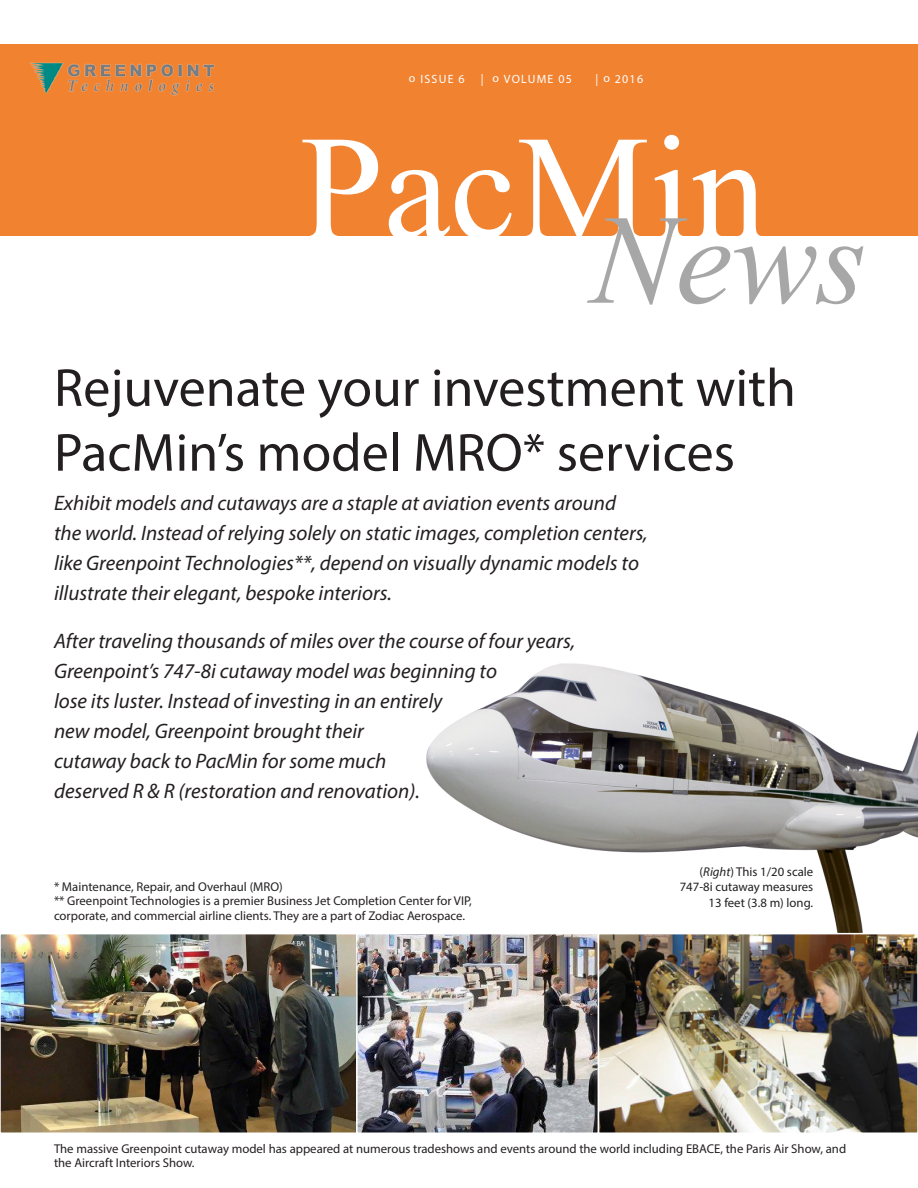
<style>
.page{position:relative;width:918px;height:1188px;background:#fff}
.page>*{position:absolute;margin:0;border:0;box-sizing:border-box;transform-origin:0 0}
.t1{font:150px "Times New Roman";color:#fff}
.t2{font:italic 127.5px "Times New Roman";color:#a7a7a7}
.t3{font:54px/64.8px "Myriad Pro";color:#231f20}
.Intro{font:italic 21px/30px "Myriad Pro";color:#231f20}
.Photo_Caption{font:12.75px/14.7px "Myriad Pro";color:#231f20}
.t4{font:12px "Myriad Pro";letter-spacing:.1em;color:#fff}
.s1{font-style:italic}
</style>
<div class="page">
<div style="left:0;top:44px;width:918px;height:192px;background:#f18230"></div>
<img style="left:30px;top:62px;width:185px;height:33px">
<img style="left:3px;top:936px;width:912px;height:195px">
<div style="left:0;top:933px;width:358px;height:201px;border:2px solid #fff"></div>
<div style="left:356px;top:933px;width:243px;height:201px;border:2px solid #fff"></div>
<img style="left:426px;top:663px;width:492px;height:270px">
<div style="left:598px;top:933px;width:320px;height:201px;border:2px solid #fff"></div>
<p class="t4" style="left:409px;top:72px;width:57px">ο ISSUE 6</p>
<p class="t4" style="left:481px;top:72px;width:93px">| ο VOLUME 05</p>
<p class="t4" style="left:596px;top:72px;width:49px">| ο 2016</p>
<h1 class="t1" style="left:300px;top:88px;width:468px">PacMin</h1>
<h2 class="t2" style="left:590px;top:172px;width:278px">News</h2>
<p class="t3" style="left:54px;top:355px;width:743px">Rejuvenate your investment with<br>PacMin’s model MRO* services</p>
<p class="Intro" style="left:54px;top:488px;width:595px">Exhibit models and cutaways are a staple at aviation events around the world. Instead of relying solely on static images, completion centers, like Greenpoint Technologies**, depend on visually dynamic models to illustrate their elegant, bespoke interiors.</p>
<p class="Intro" style="left:54px;top:626px;width:523px">After traveling thousands of miles over the course of four years, Greenpoint’s 747-8i cutaway model was beginning to<br>lose its luster. Instead of investing in an entirely<br>new model, Greenpoint brought their<br>cutaway back to PacMin for some much<br>deserved R &amp; R (restoration and renovation).</p>
<p class="Photo_Caption" style="left:54px;top:879px;width:419px">* Maintenance, Repair, and Overhaul (MRO)<br>** Greenpoint Technologies is a premier Business Jet Completion Center for VIP, corporate, and commercial airline clients. They are a part of Zodiac Aerospace.</p>
<p class="Photo_Caption" style="left:680px;top:864px;width:135px;line-height:15.3px;text-align:right">(<span class="s1">Right</span>) This 1/20 scale<br>747-8i cutaway measures<br>13 feet (3.8 m) long.</p>
<p class="Photo_Caption" style="left:54px;top:1141px;width:794px">The massive Greenpoint cutaway model has appeared at numerous tradeshows and events around the world including EBACE, the Paris Air Show, and the Aircraft Interiors Show.</p>
</div>
